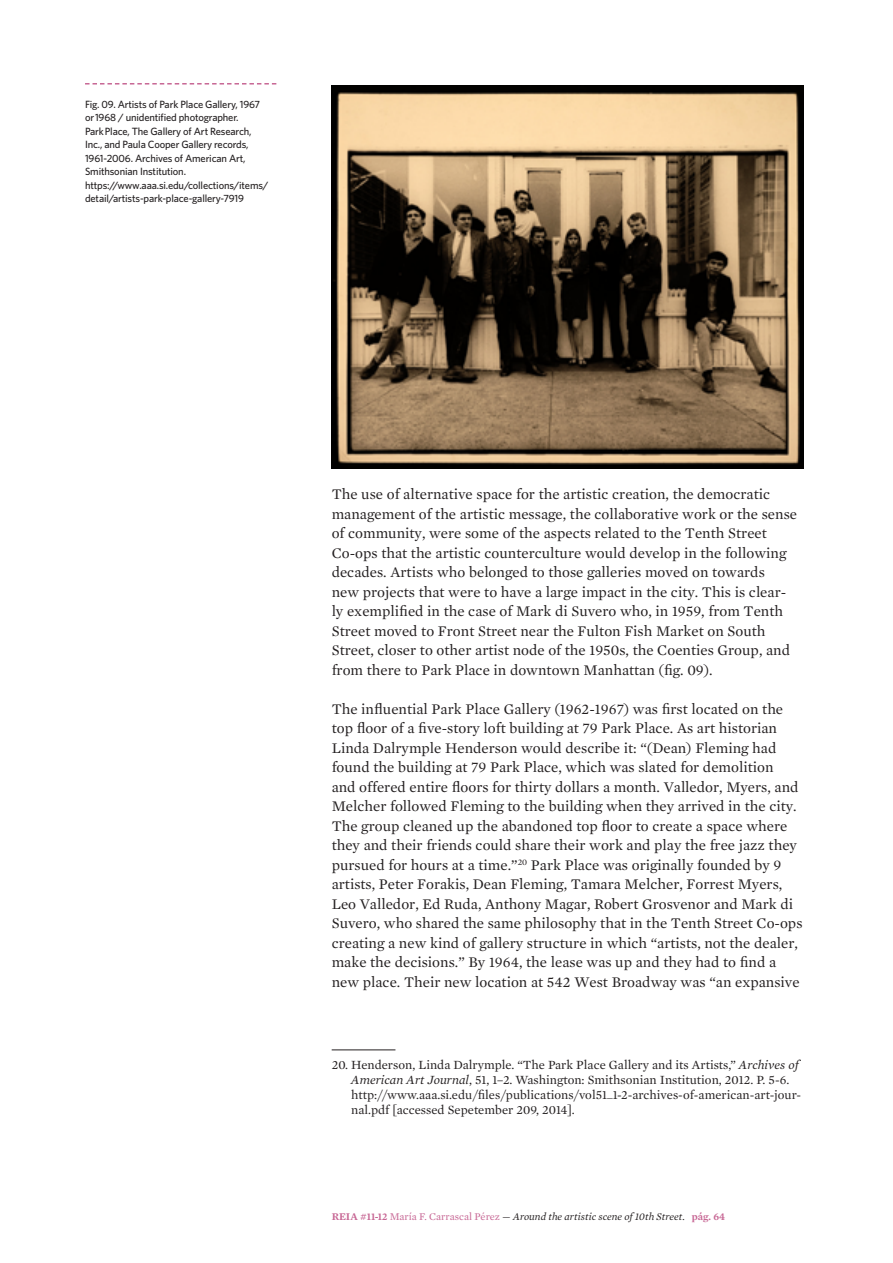
<style>
.page{position:relative;width:893px;height:1263px;background:#fff}
.page>*{position:absolute;margin:0;border:0;box-sizing:border-box;transform-origin:0 0}
.t1{font:15px/19.5px "Mercury Text G1";color:#231f20}
.t2{font:12.75px/15px "Mercury Text G1";color:#231f20}
.t3{font:500 10.5px/13.5px "Whitney";letter-spacing:-.015em;color:#231f20}
.t4{font:italic 10.5px "Mercury Text G1";color:#231f20}
.s1{font-style:italic}
.s2{font-weight:600;font-style:normal;color:#c76694}
.s3{font-style:normal;color:#c76694}
</style>
<div class="page">
<hr style="left:332px;top:1050px;width:63px;height:1px;background:#231f20">
<svg style="left:85px;top:83px;width:191px;height:2px"></svg>
<img style="left:332px;top:85px;width:472px;height:384px">
<p class="t3" style="left:85px;top:97px;width:185px">Fig. 09. Artists of Park Place Gallery, 1967 or 1968 / unidentified photographer.<br>Park Place, The Gallery of Art Research, Inc., and Paula Cooper Gallery records, 1961-2006. Archives of American Art, Smithsonian Institution. https://www.aaa.si.edu/collections/items/ detail/artists-park-place-gallery-7919</p>
<p class="t1" style="left:332px;top:484px;width:467px">The use of alternative space for the artistic creation, the democratic management of the artistic message, the collaborative work or the sense of community, were some of the aspects related to the Tenth Street Co-ops that the artistic counterculture would develop in the following decades. Artists who belonged to those galleries moved on towards<br>new projects that were to have a large impact in the city. This is clear&shy;ly exemplified in the case of Mark di Suvero who, in 1959, from Tenth Street moved to Front Street near the Fulton Fish Market on South Street, closer to other artist node of the 1950s, the Coenties Group, and from there to Park Place in downtown Manhattan (fig. 09).</p>
<p class="t1" style="left:332px;top:699px;width:472px">The influential Park Place Gallery (1962-1967) was first located on the top floor of a five-story loft building at 79 Park Place. As art historian Linda Dalrymple Henderson would describe it: “(Dean) Fleming had found the building at 79 Park Place, which was slated for demolition<br>and offered entire floors for thirty dollars a month. Valledor, Myers, and Melcher followed Fleming to the building when they arrived in the city.<br>The group cleaned up the abandoned top floor to create a space where they and their friends could share their work and play the free jazz they pursued for hours at a time.”<sup>20</sup> Park Place was originally founded by 9 artists, Peter Forakis, Dean Fleming, Tamara Melcher, Forrest Myers, Leo Valledor, Ed Ruda, Anthony Magar, Robert Grosvenor and Mark di Suvero, who shared the same philosophy that in the Tenth Street Co-ops creating a new kind of gallery structure in which “artists, not the dealer, make the decisions.” By 1964, the lease was up and they had to find a new place. Their new location at 542 West Broadway was “an expansive</p>
<p class="t2" style="left:351px;top:1057px;width:451px;text-indent:-19px">20. Henderson, Linda Dalrymple. “The Park Place Gallery and its Artists,” <span class="s1">Archives of American Art Journal</span>, 51, 1–2. Washington: Smithsonian Institution, 2012. P. 5-6. http://www.aaa.si.edu/files/publications/vol51_1-2-archives-of-american-art-jour&shy;nal.pdf [accessed Sepetember 209, 2014].</p>
<p class="t4" style="left:332px;top:1210px;width:395px"><span class="s2">REIA #11-12</span> <span class="s3">María F. Carrascal Pérez</span> — Around the artistic scene of 10th Street. <span class="s2">pág. 64</span></p>
</div>
